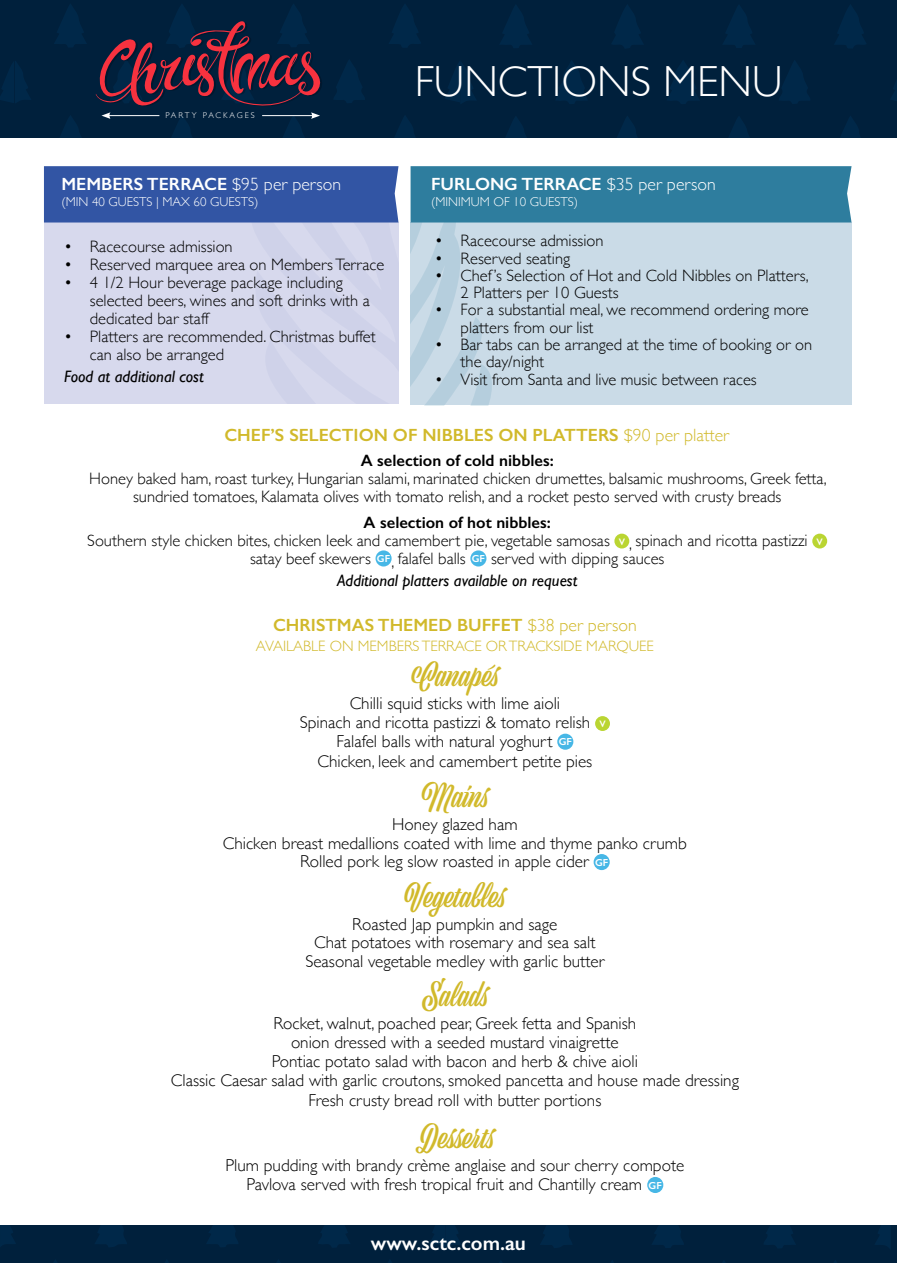
<style>
.page{position:relative;width:897px;height:1263px;background:#fff}
.page>*{position:absolute;margin:0;border:0;box-sizing:border-box;transform-origin:0 0}
.t1{font:300 43.5px "Gill Sans";color:#fff}
.t2{font:30px "Viktor Script";color:#d1b92b}
.t3{font:600 20.55px "Gill Sans";color:#fff}
.t4{font:600 17.7px "Gill Sans";color:#d1b92b}
.t5{font:600 17.7px "Gill Sans";color:#fff}
.t6{font:300 17.1px/18.8px "Gill Sans";color:#000;text-align:center}
.t7{font:300 16.5px/18px "Gill Sans";color:#000}
.t8{font:italic 16.5px "Gill Sans";color:#000}
.t9{font:600 16.5px "Gill Sans";color:#000}
.t10{font:300 15px "Gill Sans";color:#d1b92b}
.t11{font:300 12.9px "Gill Sans";color:#fff}
.t12{font:300 8.25px "Gill Sans";letter-spacing:.24em;color:#fff}
.s1{font-weight:300}
.s2{font-weight:600}
.s3{font-weight:600;font-size:9.45px;color:#fff}
.s4{font-weight:600;font-size:10.2px;color:#fff}
</style>
<div class="page">
<div style="left:0;top:0;width:896px;height:138px;background:#00203c"></div>
<svg style="left:334px;top:60px;width:31px;height:43px"></svg>
<svg style="left:60px;top:116px;width:22px;height:22px"></svg>
<svg style="left:395px;top:116px;width:20px;height:22px"></svg>
<svg style="left:389px;top:4px;width:32px;height:44px"></svg>
<svg style="left:54px;top:4px;width:32px;height:43px"></svg>
<svg style="left:0;top:61px;width:31px;height:42px"></svg>
<svg style="left:667px;top:61px;width:32px;height:43px"></svg>
<svg style="left:556px;top:61px;width:31px;height:43px"></svg>
<svg style="left:779px;top:61px;width:31px;height:43px"></svg>
<svg style="left:729px;top:117px;width:21px;height:21px"></svg>
<svg style="left:506px;top:117px;width:21px;height:21px"></svg>
<svg style="left:617px;top:116px;width:20px;height:22px"></svg>
<svg style="left:840px;top:116px;width:21px;height:22px"></svg>
<svg style="left:612px;top:5px;width:31px;height:43px"></svg>
<svg style="left:723px;top:5px;width:32px;height:43px"></svg>
<svg style="left:835px;top:5px;width:31px;height:43px"></svg>
<svg style="left:500px;top:5px;width:31px;height:43px"></svg>
<svg style="left:891px;top:83px;width:5px;height:18px"></svg>
<svg style="left:445px;top:62px;width:31px;height:41px"></svg>
<div style="left:0;top:1225px;width:896px;height:38px;background:#00203c"></div>
<svg style="left:207px;top:1225px;width:31px;height:22px"></svg>
<svg style="left:318px;top:1225px;width:32px;height:22px"></svg>
<svg style="left:95px;top:1225px;width:32px;height:22px"></svg>
<svg style="left:0;top:1225px;width:16px;height:22px"></svg>
<svg style="left:652px;top:1225px;width:32px;height:23px"></svg>
<svg style="left:764px;top:1225px;width:31px;height:23px"></svg>
<svg style="left:540px;top:1225px;width:32px;height:23px"></svg>
<svg style="left:875px;top:1225px;width:15px;height:23px"></svg>
<svg style="left:430px;top:1225px;width:31px;height:23px"></svg>
<svg style="left:95px;top:4px;width:227px;height:134px"></svg>
<svg style="left:44px;top:166px;width:354px;height:237px;background:#aeb8db"></svg>
<div style="left:614px;top:534px;width:15px;height:14px;background:#bad532;border-radius:50%"></div>
<div style="left:812px;top:534px;width:15px;height:14px;background:#bad532;border-radius:50%"></div>
<div style="left:375px;top:550px;width:16px;height:16px;background:#47b7e6;border-radius:50%"></div>
<div style="left:470px;top:550px;width:16px;height:16px;background:#47b7e6;border-radius:50%"></div>
<svg style="left:410px;top:166px;width:441px;height:239px;background:#a4c4d5"></svg>
<div style="left:595px;top:716px;width:15px;height:15px;background:#bad532;border-radius:50%"></div>
<div style="left:557px;top:734px;width:16px;height:16px;background:#47b7e6;border-radius:50%"></div>
<div style="left:593px;top:854px;width:16px;height:16px;background:#47b7e6;border-radius:50%"></div>
<div style="left:647px;top:1177px;width:16px;height:16px;background:#47b7e6;border-radius:50%"></div>
<p class="t12" style="left:165px;top:109px;width:91px">PARTY PACKAGES</p>
<p class="t5" style="left:61px;top:174px;width:281px">MEMBERS TERRACE <span class="s1">$95 per person</span></p>
<p class="t11" style="left:61px;top:191px;width:198px">(MIN 40 GUESTS | MAX 60 GUESTS)</p>
<p class="t7" style="left:64px;top:237px;width:170px">• Racecourse admission</p>
<p class="t7" style="left:64px;top:255px;width:321px">• Reserved marquee area on Members Terrace</p>
<p class="t7" style="left:90px;top:273px;width:282px;text-indent:-26px">• 4 1/2 Hour beverage package including selected beers, wines and soft drinks with a dedicated bar staff</p>
<p class="t7" style="left:90px;top:327px;width:287px;text-indent:-26px">• Platters are recommended. Christmas buffet can also be arranged</p>
<p class="t8" style="left:64px;top:367px;width:141px">Food at additional cost</p>
<h1 class="t1" style="left:415px;top:47px;width:369px">FUNCTIONS MENU</h1>
<p class="t5" style="left:431px;top:174px;width:286px">FURLONG TERRACE <span class="s1">$35 per person</span></p>
<p class="t11" style="left:431px;top:191px;width:148px">(MINIMUM OF 10 GUESTS)</p>
<p class="t7" style="left:435px;top:231px;width:170px">• Racecourse admission</p>
<p class="t7" style="left:435px;top:248px;width:137px">• Reserved seating</p>
<p class="t7" style="left:460px;top:266px;width:349px;line-height:17.2px;text-indent:-26px">• Chef’s Selection of Hot and Cold Nibbles on Platters,<br>2 Platters per 10 Guests</p>
<p class="t7" style="left:460px;top:300px;width:350px;line-height:17.2px;text-indent:-26px">• For a substantial meal, we recommend ordering more platters from our list</p>
<p class="t7" style="left:460px;top:335px;width:353px;line-height:17.2px;text-indent:-26px">• Bar tabs can be arranged at the time of booking or on the day/night</p>
<p class="t7" style="left:435px;top:370px;width:323px">• Visit from Santa and live music between races</p>
<p class="t4" style="left:224px;top:424px;width:506px">CHEF’S SELECTION OF NIBBLES ON PLATTERS <span class="s1">$90 per platter</span></p>
<p class="t9" style="left:360px;top:450px;width:194px">A selection of cold nibbles:</p>
<p class="t7" style="left:89px;top:468px;width:738px;text-align:center">Honey baked ham, roast turkey, Hungarian salami, marinated chicken drumettes, balsamic mushrooms, Greek fetta, sundried tomatoes, Kalamata olives with tomato relish, and a rocket pesto served with crusty breads</p>
<p class="t7" style="left:87px;top:512px;width:737px;text-align:center"><span class="s2">A selection of hot nibbles:<br></span>Southern style chicken bites, chicken leek and camembert pie, vegetable samosas <span class="s3">V</span> , spinach and ricotta pastizzi <span class="s3">V </span>satay beef skewers <span class="s4">GF</span> , falafel balls <span class="s4">GF</span> served with dipping sauces</p>
<p class="t8" style="left:337px;top:571px;width:242px">Additional platters available on request</p>
<p class="t4" style="left:273px;top:614px;width:365px">CHRISTMAS THEMED BUFFET <span class="s1">$38 per person</span></p>
<p class="t10" style="left:256px;top:635px;width:399px">AVAILABLE ON MEMBERS TERRACE OR TRACKSIDE MARQUEE</p>
<h2 class="t2" style="left:411px;top:658px;width:90px">Canapés</h2>
<p class="t6" style="left:300px;top:694px;width:307px">Chilli squid sticks with lime aioli<br>Spinach and ricotta pastizzi &amp; tomato relish <span class="s3">V<br></span>Falafel balls with natural yoghurt <span class="s4">GF</span></p>
<p class="t6" style="left:317px;top:752px;width:276px">Chicken, leek and camembert petite pies</p>
<h2 class="t2" style="left:421px;top:779px;width:69px">Mains</h2>
<p class="t6" style="left:223px;top:814px;width:465px">Honey glazed ham<br>Chicken breast medallions coated with lime and thyme panko crumb<br>Rolled pork leg slow roasted in apple cider <span class="s4">GF</span></p>
<h2 class="t2" style="left:404px;top:879px;width:103px">Vegetables</h2>
<p class="t6" style="left:305px;top:914px;width:300px">Roasted Jap pumpkin and sage<br>Chat potatoes with rosemary and sea salt<br>Seasonal vegetable medley with garlic butter</p>
<h2 class="t2" style="left:422px;top:978px;width:69px">Salads</h2>
<p class="t6" style="left:171px;top:1013px;width:569px">Rocket, walnut, poached pear, Greek fetta and Spanish<br>onion dressed with a seeded mustard vinaigrette<br>Pontiac potato salad with bacon and herb &amp; chive aioli<br>Classic Caesar salad with garlic croutons, smoked pancetta and house made dressing</p>
<p class="t6" style="left:308px;top:1090px;width:294px">Fresh crusty bread roll with butter portions</p>
<h2 class="t2" style="left:416px;top:1120px;width:81px">Desserts</h2>
<p class="t6" style="left:225px;top:1155px;width:460px">Plum pudding with brandy crème anglaise and sour cherry compote<br>Pavlova served with fresh tropical fruit and Chantilly cream <span class="s4">GF</span></p>
<p class="t3" style="left:371px;top:1230px;width:157px">www.sctc.com.au</p>
</div>
